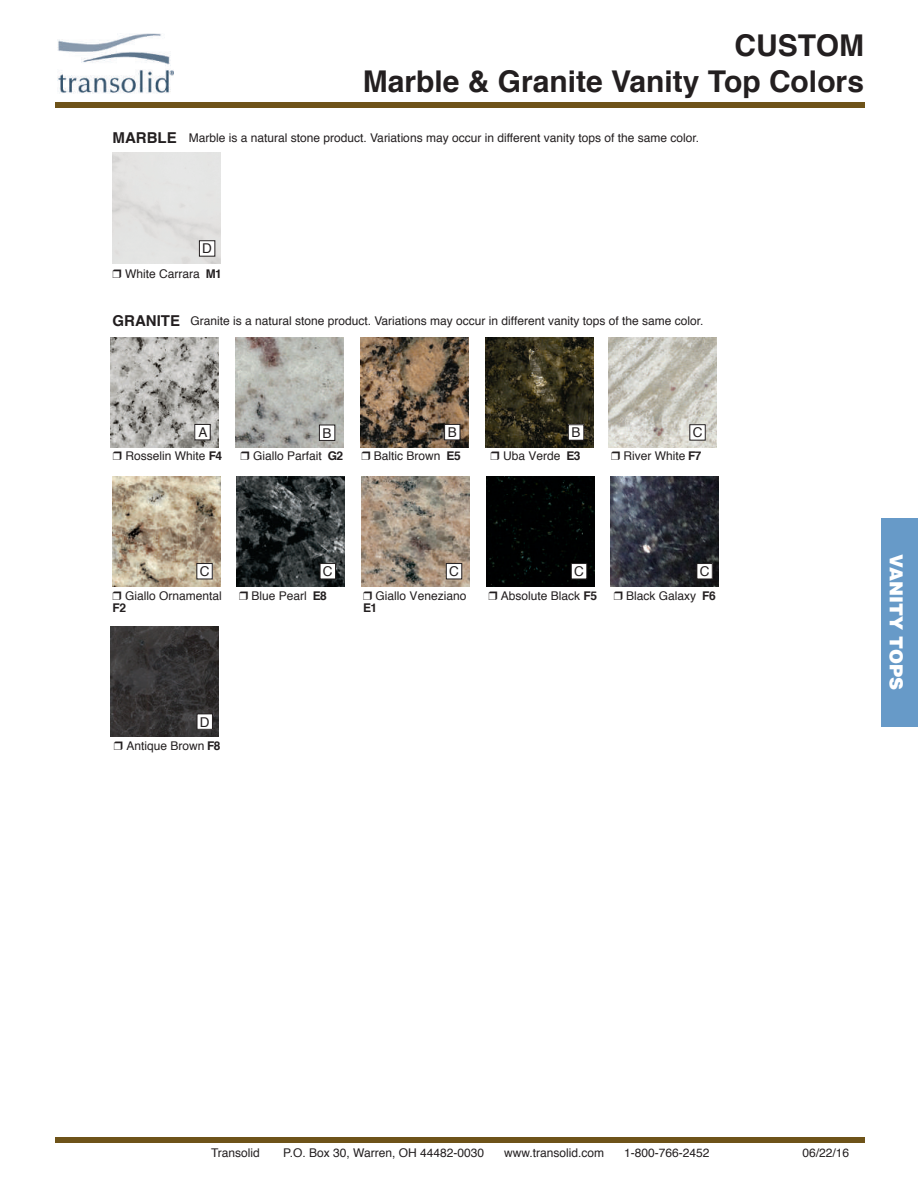
<style>
.page{position:relative;width:918px;height:1188px;background:#fff}
.page>*{position:absolute;margin:0;border:0;box-sizing:border-box;transform-origin:0 0}
.t1{font:700 30px/36px "Helvetica";color:#231f20;text-align:right}
.t2{font:900 18px "Helvetica";color:#fff}
.t3{font:700 15px "Helvetica";color:#231f20}
.t4{font:13.5px "Helvetica";color:#231f20}
.t5{font:12px "Helvetica";color:#231f20}
.t6{font:700 12px "Helvetica";color:#231f20}
.s1{font-weight:700}
</style>
<div class="page">
<div style="left:881px;top:518px;width:37px;height:209px;background:#679ac8"></div>
<img style="left:57px;top:33px;width:117px;height:61px">
<div style="left:55px;top:102px;width:810px;height:5px;background:#6e5319"></div>
<div style="left:55px;top:1137px;width:810px;height:5px;background:#6e5319"></div>
<div style="left:199px;top:240px;width:16px;height:17px;border:1px solid #231f20"></div>
<img style="left:111px;top:337px;width:108px;height:110px">
<img style="left:361px;top:337px;width:108px;height:110px">
<img style="left:611px;top:476px;width:108px;height:110px">
<img style="left:609px;top:338px;width:108px;height:110px">
<img style="left:237px;top:476px;width:108px;height:110px">
<div style="left:486px;top:476px;width:108px;height:110px;background:#000101"></div>
<img style="left:486px;top:337px;width:108px;height:110px">
<img style="left:112px;top:476px;width:108px;height:110px">
<img style="left:362px;top:476px;width:108px;height:110px">
<img style="left:235px;top:338px;width:108px;height:110px">
<div style="left:445px;top:424px;width:15px;height:16px;background:#fff"></div>
<div style="left:444px;top:424px;width:16px;height:16px;border:1px solid #231f20"></div>
<div style="left:195px;top:424px;width:15px;height:16px;background:#fff"></div>
<div style="left:194px;top:424px;width:17px;height:16px;border:1px solid #231f20"></div>
<div style="left:690px;top:425px;width:15px;height:15px;background:#fff"></div>
<div style="left:689px;top:424px;width:17px;height:17px;border:1px solid #231f20"></div>
<div style="left:568px;top:425px;width:16px;height:15px;background:#fff"></div>
<div style="left:568px;top:424px;width:16px;height:17px;border:1px solid #231f20"></div>
<div style="left:319px;top:425px;width:16px;height:15px;background:#fff"></div>
<div style="left:319px;top:425px;width:16px;height:16px;border:1px solid #231f20"></div>
<div style="left:197px;top:564px;width:15px;height:15px;background:#fff"></div>
<div style="left:196px;top:563px;width:17px;height:16px;border:1px solid #231f20"></div>
<div style="left:320px;top:564px;width:16px;height:15px;background:#fff"></div>
<div style="left:320px;top:563px;width:16px;height:16px;border:1px solid #231f20"></div>
<div style="left:446px;top:564px;width:16px;height:15px;background:#fff"></div>
<div style="left:446px;top:563px;width:16px;height:16px;border:1px solid #231f20"></div>
<div style="left:571px;top:564px;width:16px;height:15px;background:#fff"></div>
<div style="left:571px;top:563px;width:16px;height:16px;border:1px solid #231f20"></div>
<div style="left:697px;top:564px;width:15px;height:15px;background:#fff"></div>
<div style="left:696px;top:563px;width:17px;height:16px;border:1px solid #231f20"></div>
<img style="left:111px;top:627px;width:108px;height:110px">
<div style="left:197px;top:714px;width:15px;height:15px;background:#fff"></div>
<div style="left:197px;top:714px;width:16px;height:16px;border:1px solid #231f20"></div>
<p class="t3" style="left:113px;top:125px;width:66px">MARBLE</p>
<h1 class="t1" style="left:363px;top:28px;width:503px">CUSTOM<br>Marble &amp; Granite Vanity Top Colors</h1>
<p class="t5" style="left:189px;top:129px;width:512px">Marble is a natural stone product. Variations may occur in different vanity tops of the same color.</p>
<p class="t4" style="left:202px;top:238px;width:11px">D</p>
<p class="t5" style="left:125px;top:264px;width:98px">White Carrara <span class="s1">M1</span></p>
<p class="t3" style="left:113px;top:309px;width:69px">GRANITE</p>
<p class="t5" style="left:190px;top:312px;width:515px">Granite is a natural stone product. Variations may occur in different vanity tops of the same color.</p>
<p class="t4" style="left:198px;top:422px;width:11px">A</p>
<p class="t4" style="left:323px;top:423px;width:11px">B</p>
<p class="t4" style="left:448px;top:422px;width:11px">B</p>
<p class="t4" style="left:572px;top:422px;width:11px">B</p>
<p class="t4" style="left:693px;top:422px;width:11px">C</p>
<p class="t5" style="left:125px;top:446px;width:98px">Rosselin White <span class="s1">F4</span></p>
<p class="t5" style="left:253px;top:447px;width:92px">Giallo Parfait <span class="s1">G2</span></p>
<p class="t5" style="left:374px;top:446px;width:88px">Baltic Brown <span class="s1">E5</span></p>
<p class="t5" style="left:503px;top:447px;width:79px">Uba Verde <span class="s1">E3</span></p>
<p class="t5" style="left:623px;top:447px;width:80px">River White <span class="s1">F7</span></p>
<p class="t4" style="left:200px;top:561px;width:11px">C</p>
<p class="t4" style="left:323px;top:561px;width:11px">C</p>
<p class="t4" style="left:449px;top:561px;width:11px">C</p>
<p class="t4" style="left:574px;top:561px;width:11px">C</p>
<p class="t4" style="left:700px;top:561px;width:11px">C</p>
<p class="t5" style="left:125px;top:586px;width:98px">Giallo Ornamental</p>
<p class="t6" style="left:113px;top:598px;width:15px">F2</p>
<p class="t5" style="left:251px;top:586px;width:77px">Blue Pearl <span class="s1">E8</span></p>
<p class="t5" style="left:376px;top:586px;width:92px">Giallo Veneziano</p>
<p class="t5" style="left:501px;top:586px;width:98px">Absolute Black <span class="s1">F5</span></p>
<p class="t6" style="left:363px;top:598px;width:16px">E1</p>
<p class="t5" style="left:626px;top:586px;width:91px">Black Galaxy <span class="s1">F6</span></p>
<p class="t4" style="left:200px;top:711px;width:11px">D</p>
<p class="t5" style="left:126px;top:737px;width:96px">Antique Brown <span class="s1">F8</span></p>
<h2 class="t2" style="left:908px;top:554px;width:137px;rotate:90deg">VANITY TOPS</h2>
<p class="t5" style="left:211px;top:1143px;width:50px">Transolid</p>
<p class="t5" style="left:283px;top:1143px;width:202px">P.O. Box 30, Warren, OH 44482-0030</p>
<p class="t5" style="left:504px;top:1143px;width:102px">www.transolid.com</p>
<p class="t5" style="left:624px;top:1143px;width:87px">1-800-766-2452</p>
<p class="t5" style="left:803px;top:1144px;width:48px">06/22/16</p>
</div>
